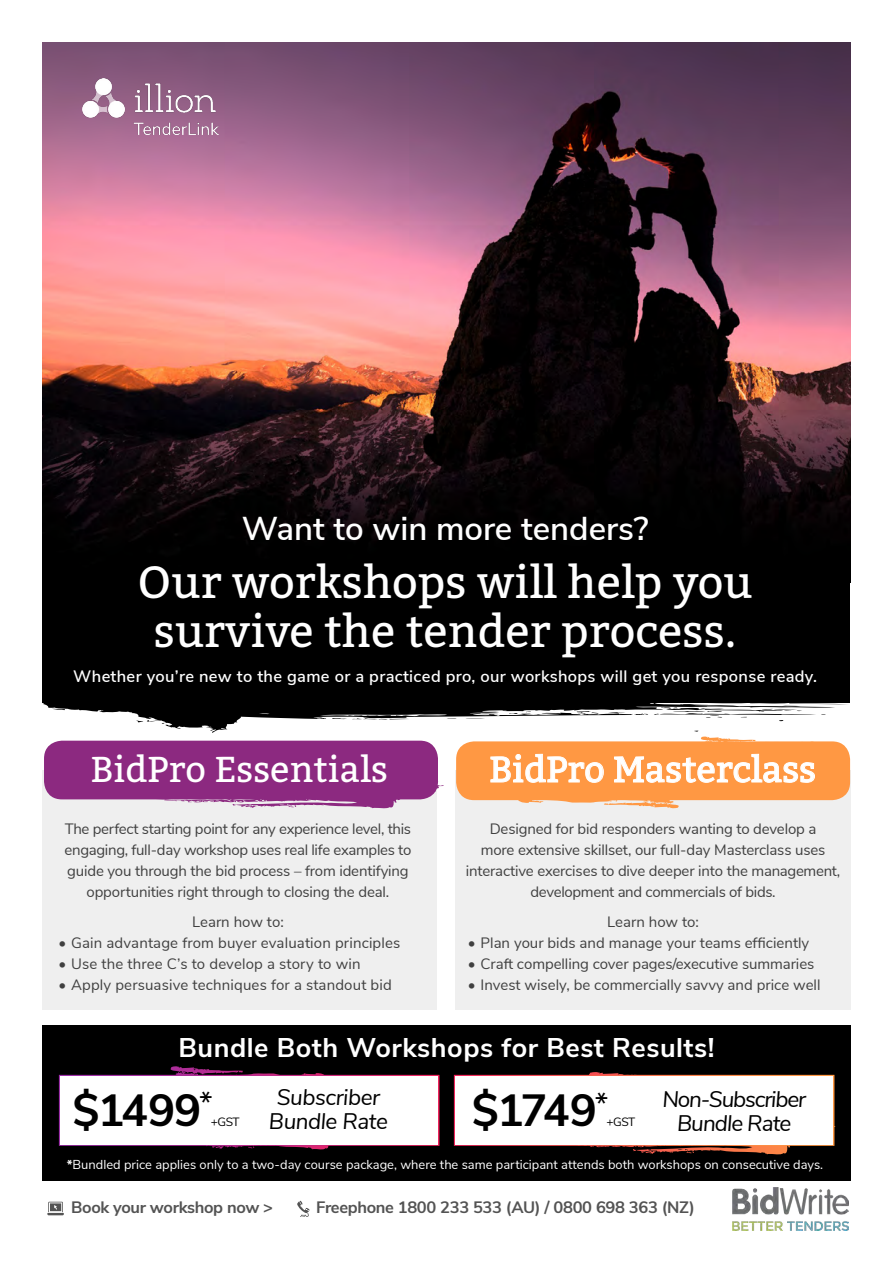
<style>
.page{position:relative;width:893px;height:1263px;background:#fff}
.page>*{position:absolute;margin:0;border:0;box-sizing:border-box;transform-origin:0 0}
.t1{font:45px/49.5px "Bitter";color:#fff;text-align:center}
.t2{font:700 45px "Nunito Sans";letter-spacing:-.05em;color:#000}
.t3{font:36px "Bitter";color:#fff}
.t4{font:600 33px "Nunito Sans";color:#fff}
.t5{font:700 27px "Nunito Sans";letter-spacing:.02em;color:#fff}
.t6{font:italic 22.5px/24px "Nunito Sans";letter-spacing:-.04em;color:#000;text-align:center}
.t7{font:italic 22.5px/24px "Nunito Sans";letter-spacing:-.02em;color:#000;text-align:center}
.t8{font:600 16.5px "Nunito Sans";letter-spacing:.02em;color:#fff}
.t9{font:700 16.5px "Nunito Sans";letter-spacing:-.02em;color:#535353}
.t10{font:15px/21px "Nunito Sans";letter-spacing:-.01em;color:#404040;text-align:center}
.t11{font:15px "Nunito Sans";letter-spacing:.01em;color:#404040}
.t12{font:12.9px "Nunito Sans";color:#fff}
.t13{font:12px "Nunito Sans";letter-spacing:-.05em;color:#000}
.s1{font-weight:700}
</style>
<div class="page">
<img style="left:43px;top:43px;width:807px;height:534px">
<div style="left:43px;top:770px;width:394px;height:239px;background:#efefef"></div>
<div style="left:455px;top:770px;width:395px;height:239px;background:#efefef"></div>
<img style="left:732px;top:1187px;width:117px;height:43px">
<div style="left:456px;top:741px;width:394px;height:59px;background:#ff9843;border-radius:18px"></div>
<svg style="left:47px;top:741px;width:397px;height:68px"></svg>
<div style="left:44px;top:741px;width:394px;height:58px;background:#8c2980;border-radius:18px"></div>
<svg style="left:476px;top:736px;width:373px;height:73px"></svg>
<div style="left:43px;top:577px;width:807px;height:126px;background:#000"></div>
<svg style="left:43px;top:703px;width:805px;height:30px"></svg>
<div style="left:42px;top:1025px;width:808px;height:156px;background:#000"></div>
<svg style="left:455px;top:1073px;width:175px;height:2px"></svg>
<svg style="left:64px;top:1067px;width:139px;height:8px"></svg>
<div style="left:59px;top:1075px;width:380px;height:71px;background:#fff;border:3px solid #fff"></div>
<div style="left:454px;top:1075px;width:380px;height:71px;background:#fff;border:3px solid #fff"></div>
<svg style="left:47px;top:1202px;width:17px;height:13px"></svg>
<svg style="left:297px;top:1200px;width:13px;height:17px"></svg>
<img style="left:82px;top:79px;width:137px;height:56px">
<h3 class="t4" style="left:242px;top:504px;width:408px">Want to win more tenders?</h3>
<h1 class="t1" style="left:138px;top:556px;width:617px">Our workshops will help you survive the tender process.</h1>
<p class="t8" style="left:73px;top:665px;width:745px">Whether you’re new to the game or a practiced pro, our workshops will get you response ready.</p>
<h2 class="t3" style="left:91px;top:743px;width:299px">BidPro Essentials</h2>
<h2 class="t3" style="left:489px;top:743px;width:328px">BidPro Masterclass</h2>
<p class="t10" style="left:65px;top:818px;width:348px">The perfect starting point for any experience level, this engaging, full-day workshop uses real life examples to guide you through the bid process – from identifying opportunities right through to closing the deal.</p>
<p class="t10" style="left:192px;top:910px;width:93px">Learn how to:</p>
<p class="t11" style="left:58px;top:932px;width:344px">• Gain advantage from buyer evaluation principles</p>
<p class="t11" style="left:58px;top:953px;width:304px">• Use the three C’s to develop a story to win</p>
<p class="t11" style="left:58px;top:974px;width:335px">• Apply persuasive techniques for a standout bid</p>
<p class="t10" style="left:466px;top:818px;width:376px">Designed for bid responders wanting to develop a<br>more extensive skillset, our full-day Masterclass uses interactive exercises to dive deeper into the management, development and commercials of bids.</p>
<p class="t10" style="left:607px;top:910px;width:93px">Learn how to:</p>
<p class="t10" style="left:468px;top:931px;width:343px">• Plan your bids and manage your teams efficiently</p>
<p class="t10" style="left:468px;top:952px;width:348px">• Craft compelling cover pages/executive summaries</p>
<p class="t10" style="left:468px;top:973px;width:354px">• Invest wisely, be commercially savvy and price well</p>
<h3 class="t5" style="left:179px;top:1028px;width:537px">Bundle Both Workshops for Best Results!</h3>
<h1 class="t2" style="left:73px;top:1078px;width:141px">$1499<sup>*</sup></h1>
<h3 class="t7" style="left:269px;top:1084px;width:120px">Subscriber<br>Bundle Rate</h3>
<h3 class="t6" style="left:662px;top:1085px;width:145px">Non-Subscriber<br>Bundle Rate</h3>
<h1 class="t2" style="left:472px;top:1078px;width:137px">$1749<sup>*</sup></h1>
<p class="t13" style="left:211px;top:1113px;width:30px">+GST</p>
<p class="t13" style="left:606px;top:1113px;width:30px">+GST</p>
<p class="t12" style="left:67px;top:1155px;width:758px"><span class="s1">*</span>Bundled price applies only to a two-day course package, where the same participant attends both workshops on consecutive days.</p>
<p class="t9" style="left:71px;top:1195px;width:203px">Book your workshop now &gt;</p>
<p class="t9" style="left:316px;top:1195px;width:380px">Freephone 1800 233 533 (AU) / 0800 698 363 (NZ)</p>
</div>
